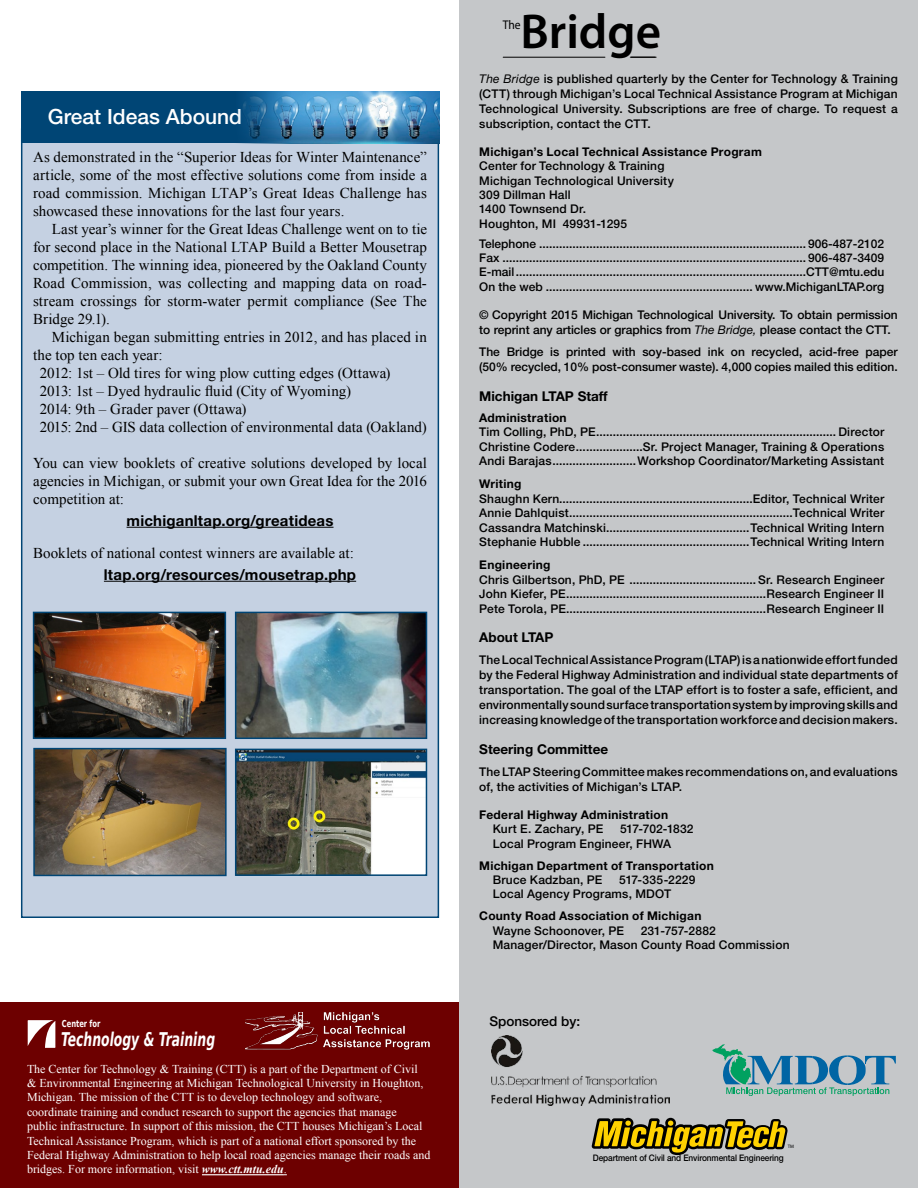
<style>
.page{position:relative;width:918px;height:1188px;background:#fff}
.page>*{position:absolute;margin:0;border:0;box-sizing:border-box;transform-origin:0 0}
.t1{font:600 49.2px "Myriad Pro";color:#000}
.t2{font:500 21px "Helvetica Neue LT Std";color:#fff}
.t3{font:italic 700 18.9px "Bitstream Vera Sans";color:#fff;scale:.66 1}
.t4{font:15px/18px "Times New Roman";letter-spacing:.005em;color:#000;text-align:justify}
.t5{font:700 15px "Helvetica Neue LT Std";letter-spacing:.015em;color:#000}
.t6{font:700 13.5px "Helvetica Neue LT Std";color:#000}
.t7{font:500 13.5px "Helvetica Neue LT Std";color:#000}
.t8{font:12.6px "Myriad Pro";color:#000;scale:.92 1}
.t9{font:500 12px/14.4px "Helvetica Neue LT Std";letter-spacing:.015em;color:#000}
.t10{font:12px/14.4px "Times New Roman";color:#fff}
.t11{font:700 12px "Helvetica Neue LT Std";letter-spacing:.025em;color:#000}
.t12{font:700 9.45px "Bitstream Vera Sans";color:#fff;scale:.71 1}
.t13{font:500 9px "Helvetica Neue LT Std";letter-spacing:-.01em;color:#000;scale:.92 1}
.t14{font:4.95px "Myriad";color:#000}
.s1{font-style:italic}
.s2{font-weight:700;font-style:italic}
.s3{font-weight:400;font-style:italic}
</style>
<div class="page">
<div style="left:459px;top:0;width:459px;height:1188px;background:#c5c7c9"></div>
<svg style="left:712px;top:1044px;width:184px;height:52px"></svg>
<img style="left:491px;top:1035px;width:179px;height:70px">
<hr style="left:503px;top:57px;width:102px;height:1px;background:#000">
<svg style="left:630px;top:57px;width:26px;height:1px"></svg>
<div style="left:0;top:1002px;width:459px;height:186px;background:#6d0000"></div>
<svg style="left:28px;top:1020px;width:28px;height:28px"></svg>
<img style="left:245px;top:1012px;width:185px;height:38px">
<hr style="left:202px;top:1174px;width:82px;height:1px;background:#fff">
<svg style="left:592px;top:1118px;width:196px;height:37px"></svg>
<div style="left:21px;top:128px;width:418px;height:790px;background:#c5d1e2;border:2px solid #004575"></div>
<div style="left:21px;top:91px;width:418px;height:52px;background:#004575"></div>
<hr style="left:127px;top:527px;width:207px;height:1px;background:#000">
<hr style="left:104px;top:581px;width:252px;height:1px;background:#000">
<img style="left:242px;top:91px;width:197px;height:52px">
<div style="left:365px;top:93px;width:30px;height:32px;background:#61a4d3;opacity:.68"></div>
<img style="left:369px;top:99px;width:21px;height:21px">
<img style="left:36px;top:615px;width:187px;height:121px">
<div style="left:33px;top:612px;width:193px;height:127px;border:2px solid #004575"></div>
<img style="left:238px;top:615px;width:186px;height:121px">
<div style="left:235px;top:612px;width:192px;height:127px;border:2px solid #004575"></div>
<img style="left:36px;top:751px;width:188px;height:122px">
<div style="left:33px;top:748px;width:194px;height:128px;border:2px solid #004575"></div>
<img style="left:238px;top:752px;width:186px;height:121px">
<div style="left:235px;top:749px;width:192px;height:127px;border:2px solid #004575"></div>
<h2 class="t2" style="left:48px;top:104px;width:196px">Great Ideas Abound</h2>
<p class="t4" style="left:33px;top:148px;width:395px">As demonstrated in the “Superior Ideas for Winter Maintenance” article, some of the most effective solutions come from inside a road commission. Michigan LTAP’s Great Ideas Challenge has showcased these innovations for the last four years.</p>
<p class="t4" style="left:33px;top:220px;width:395px;text-indent:19px">Last year’s winner for the Great Ideas Challenge went on to tie for second place in the National LTAP Build a Better Mousetrap competition. The winning idea, pioneered by the Oakland County Road Commission, was collecting and mapping data on road&shy;stream crossings for storm-water permit compliance (See The Bridge 29.1).</p>
<p class="t4" style="left:52px;top:328px;width:376px">Michigan began submitting entries in 2012, and has placed in</p>
<p class="t4" style="left:33px;top:346px;width:131px">the top ten each year:</p>
<p class="t4" style="left:40px;top:364px;width:352px">2012: 1st <span class="s1">–</span> Old tires for wing plow cutting edges (Ottawa)</p>
<p class="t4" style="left:40px;top:382px;width:313px">2013: 1st <span class="s1">–</span> Dyed hydraulic fluid (City of Wyoming)</p>
<p class="t4" style="left:40px;top:400px;width:208px">2014: 9th <span class="s1">–</span> Grader paver (Ottawa)</p>
<p class="t4" style="left:40px;top:418px;width:389px">2015: 2nd <span class="s1">–</span> GIS data collection of environmental data (Oakland)</p>
<p class="t4" style="left:33px;top:454px;width:395px">You can view booklets of creative solutions developed by local agencies in Michigan, or submit your own Great Idea for the 2016 competition at:</p>
<p class="t5" style="left:127px;top:511px;width:208px">michiganltap.org/greatideas</p>
<p class="t4" style="left:33px;top:544px;width:322px">Booklets of national contest winners are available at:</p>
<p class="t5" style="left:104px;top:565px;width:254px">ltap.org/resources/mousetrap.php</p>
<p class="t12" style="left:62px;top:1018px;width:56px">Center for</p>
<p class="t10" style="left:27px;top:1061px;width:405px">The Center for Technology &amp; Training (CTT) is a part of the Department of Civil<br>&amp; Environmental Engineering at Michigan Technological University in Houghton, Michigan. The mission of the CTT is to develop technology and software, coordinate training and conduct research to support the agencies that manage<br>public infrastructure. In support of this mission, the CTT houses Michigan’s Local Technical Assistance Program, which is part of a national effort sponsored by the Federal Highway Administration to help local road agencies manage their roads and bridges. For more information, visit <span class="s2">www.ctt.mtu.edu</span>.</p>
<h3 class="t3" style="left:61px;top:1029px;width:235px">Technology &amp; Training</h3>
<h1 class="t1" style="left:520px;top:0;width:142px">Bridge</h1>
<p class="t8" style="left:503px;top:17px;width:21px">The</p>
<p class="t9" style="left:479px;top:71px;width:420px;line-height:15px;text-align:justify"><span class="s3">The Bridge</span> is published quarterly by the Center for Technology &amp; Training (CTT) through Michigan’s Local Technical Assistance Program at Michigan Technological University. Subscriptions are free of charge. To request a subscription, contact the CTT.</p>
<p class="t11" style="left:479px;top:144px;width:284px">Michigan’s Local Technical Assistance Program</p>
<p class="t9" style="left:479px;top:159px;width:196px">Center for Technology &amp; Training<br>Michigan Technological University<br>309 Dillman Hall<br>1400 Townsend Dr.<br>Houghton, MI 49931-1295</p>
<p class="t9" style="left:479px;top:236px;width:406px;text-align:justify">Telephone ................................................................................ 906-487-2102<br>Fax ........................................................................................... 906-487-3409<br>E-mail.......................................................................................CTT@mtu.edu On the web .............................................................. www.MichiganLTAP.org</p>
<p class="t9" style="left:479px;top:307px;width:420px;line-height:15px">© Copyright 2015 Michigan Technological University. To obtain permission to reprint any articles or graphics from <span class="s3">The Bridge,</span> please contact the CTT.</p>
<p class="t9" style="left:479px;top:344px;width:420px;line-height:15px">The Bridge is printed with soy-based ink on recycled, acid-free paper (50% recycled, 10% post-consumer waste). 4,000 copies mailed this edition.</p>
<p class="t6" style="left:479px;top:388px;width:130px">Michigan LTAP Staff</p>
<p class="t11" style="left:479px;top:410px;width:89px">Administration</p>
<p class="t9" style="left:479px;top:425px;width:406px;text-align:justify">Tim Colling, PhD, PE........................................................................ Director Christine Codere....................Sr. Project Manager, Training &amp; Operations Andi Barajas.........................Workshop Coordinator/Marketing Assistant</p>
<p class="t11" style="left:479px;top:477px;width:44px">Writing</p>
<p class="t9" style="left:479px;top:491px;width:407px;text-align:justify">Shaughn Kern..........................................................Editor, Technical Writer Annie Dahlquist...................................................................Technical Writer Cassandra Matchinski...........................................Technical Writing Intern Stephanie Hubble ..................................................Technical Writing Intern</p>
<p class="t11" style="left:479px;top:558px;width:73px">Engineering</p>
<p class="t9" style="left:479px;top:572px;width:407px;text-align:justify">Chris Gilbertson, PhD, PE ...................................... Sr. Research Engineer John Kiefer, PE............................................................Research Engineer II Pete Torola, PE............................................................Research Engineer II</p>
<p class="t6" style="left:479px;top:629px;width:76px">About LTAP</p>
<p class="t9" style="left:479px;top:652px;width:420px;line-height:15px;text-align:justify">The Local Technical Assistance Program (LTAP) is a nationwide effort funded by the Federal Highway Administration and individual state departments of transportation. The goal of the LTAP effort is to foster a safe, efficient, and environmentally sound surface transportation system by improving skills and increasing knowledge of the transportation workforce and decision makers.</p>
<p class="t6" style="left:479px;top:741px;width:130px">Steering Committee</p>
<p class="t9" style="left:479px;top:764px;width:420px;line-height:15px">The LTAP Steering Committee makes recommendations on, and evaluations of, the activities of Michigan’s LTAP.</p>
<p class="t11" style="left:479px;top:807px;width:191px">Federal Highway Administration</p>
<p class="t9" style="left:493px;top:822px;width:112px">Kurt E. Zachary, PE</p>
<p class="t9" style="left:493px;top:822px;width:202px;text-indent:127px">517-702-1832<br>Local Program Engineer, FHWA</p>
<p class="t11" style="left:479px;top:858px;width:236px">Michigan Department of Transportation</p>
<p class="t9" style="left:493px;top:872px;width:111px">Bruce Kadzban, PE</p>
<p class="t9" style="left:493px;top:872px;width:204px;text-indent:126px">517-335-2229<br>Local Agency Programs, MDOT</p>
<p class="t11" style="left:479px;top:908px;width:224px">County Road Association of Michigan</p>
<p class="t9" style="left:493px;top:923px;width:133px">Wayne Schoonover, PE</p>
<p class="t9" style="left:493px;top:923px;width:298px;text-indent:148px">231-757-2882<br>Manager/Director, Mason County Road Commission</p>
<p class="t7" style="left:489px;top:1013px;width:92px">Sponsored by:</p>
<p class="t14" style="left:788px;top:1144px;width:8px">TM</p>
<p class="t13" style="left:593px;top:1152px;width:209px">Department of Civil and Environmental Engineering</p>
</div>
